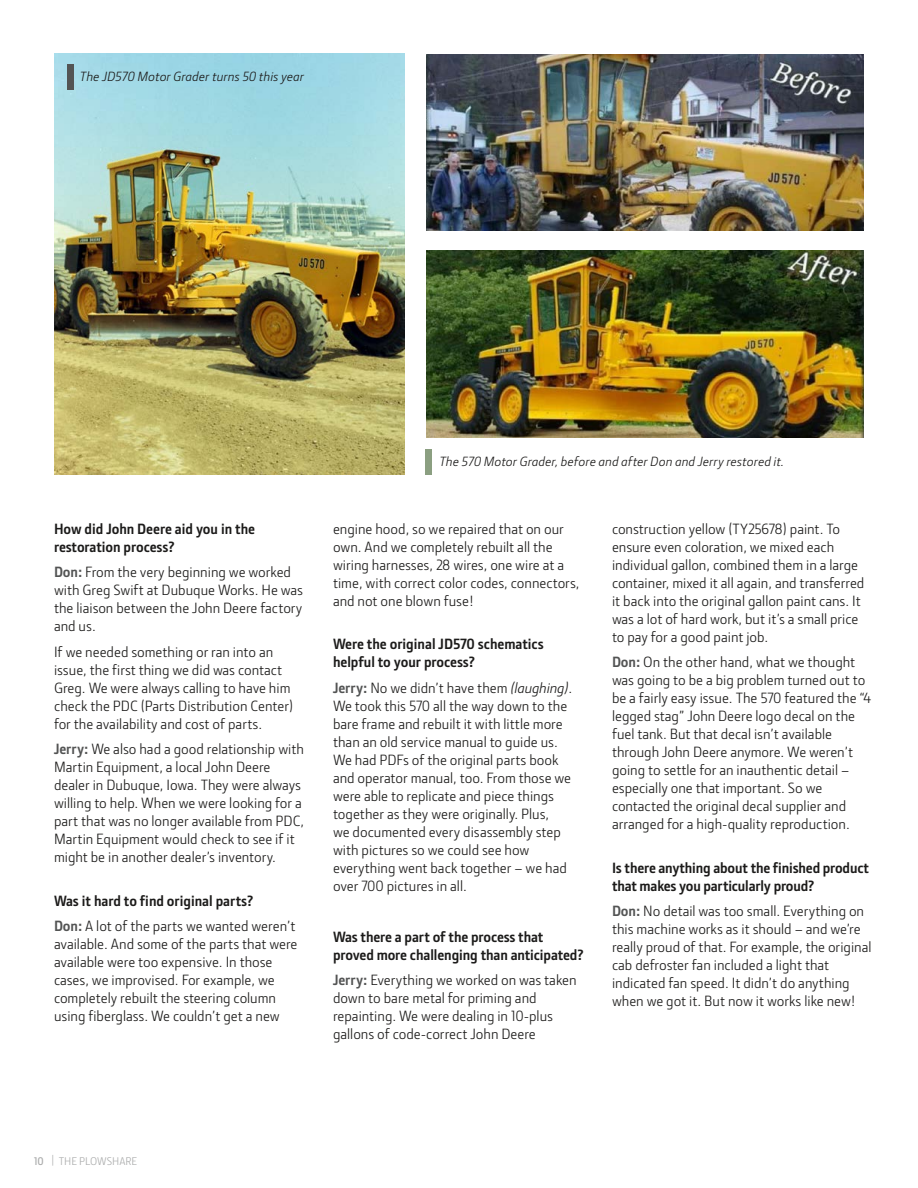
<style>
.page{position:relative;width:918px;height:1188px;background:#fff}
.page>*{position:absolute;margin:0;border:0;box-sizing:border-box;transform-origin:0 0}
.t1{font:15px/18px "JD Sans Pro";color:#1c1b1a}
.t2{font:700 15px/18px "JD Sans Pro";letter-spacing:-.01em;color:#1c1b1a}
.t3{font:italic 13.5px "JD Sans Pro";letter-spacing:.01em;color:#1c1b1a}
.t4{font:11.25px "JD Sans Pro";color:#abacac}
.s1{font-weight:700;color:#535454}
.s2{color:#535454}
.s3{font-weight:400}
.s4{font-style:italic}
.s5{font-weight:600}
</style>
<div class="page">
<img style="left:426px;top:54px;width:438px;height:177px">
<img style="left:426px;top:250px;width:438px;height:188px">
<div style="left:426px;top:449px;width:6px;height:26px;background:#8b9f81"></div>
<img style="left:54px;top:53px;width:351px;height:421px">
<div style="left:68px;top:64px;width:6px;height:26px;background:#535454"></div>
<p class="t3" style="left:80px;top:68px;width:226px">The JD570 Motor Grader turns 50 this year</p>
<p class="t2" style="left:54px;top:519px;width:203px">How did John Deere aid you in the restoration process?</p>
<p class="t1" style="left:54px;top:563px;width:251px"><span class="s1">Don:</span> From the very beginning we worked with Greg Swift at Dubuque Works. He was the liaison between the John Deere factory and us.</p>
<p class="t1" style="left:54px;top:642px;width:241px">If we needed something or ran into an issue, the first thing we did was contact Greg. We were always calling to have him check the PDC (Parts Distribution Center) for the availability and cost of parts.</p>
<p class="t1" style="left:54px;top:740px;width:252px"><span class="s1">Jerry:</span> We also had a good relationship with Martin Equipment, a local John Deere dealer in Dubuque, Iowa. They were always willing to help. When we were looking for a part that was no longer available from PDC, Martin Equipment would check to see if it might be in another dealer’s inventory.</p>
<p class="t2" style="left:54px;top:887px;width:243px;line-height:25.5px">Was it hard to find original parts?<br><span class="s2">Don:</span> <span class="s3">A lot of the parts we wanted weren’t</span></p>
<p class="t1" style="left:54px;top:935px;width:245px">available. And some of the parts that were available were too expensive. In those cases, we improvised. For example, we completely rebuilt the steering column using fiberglass. We couldn’t get a new</p>
<p class="t3" style="left:439px;top:452px;width:346px">The 570 Motor Grader, before and after Don and Jerry restored it.</p>
<p class="t1" style="left:333px;top:519px;width:248px">engine hood, so we repaired that on our own. And we completely rebuilt all the wiring harnesses, 28 wires, one wire at a time, with correct color codes, connectors, and not one blown fuse!</p>
<p class="t2" style="left:333px;top:635px;width:212px">Were the original JD570 schematics helpful to your process?</p>
<p class="t1" style="left:333px;top:678px;width:241px"><span class="s1">Jerry:</span> No we didn’t have them <span class="s4">(laughing)</span>.<br>We took this 570 all the way down to the bare frame and rebuilt it with little more than an old service manual to guide us.<br>We had PDFs of the original parts book and operator manual, too. From those we were able to replicate and piece things together as they were originally. Plus,<br>we documented every disassembly step with pictures so we could see how everything went back together – we had over 700 pictures in all.</p>
<p class="t2" style="left:333px;top:927px;width:252px">Was there a part of the process that proved more challenging than anticipated?</p>
<p class="t1" style="left:333px;top:971px;width:245px"><span class="s1">Jerry:</span> Everything we worked on was taken down to bare metal for priming and repainting. We were dealing in 10-plus gallons of code-correct John Deere</p>
<p class="t1" style="left:612px;top:519px;width:254px">construction yellow (TY25678) paint. To ensure even coloration, we mixed each individual gallon, combined them in a large container, mixed it all again, and transferred it back into the original gallon paint cans. It was a lot of hard work, but it’s a small price to pay for a good paint job.</p>
<p class="t1" style="left:612px;top:653px;width:261px"><span class="s1">Don:</span> On the other hand, what we thought was going to be a big problem turned out to be a fairly easy issue. The 570 featured the “4 legged stag” John Deere logo decal on the fuel tank. But that decal isn’t available through John Deere anymore. We weren’t going to settle for an inauthentic detail – especially one that important. So we contacted the original decal supplier and arranged for a high-quality reproduction.</p>
<p class="t2" style="left:612px;top:858px;width:259px">Is there anything about the finished product that makes you particularly proud?</p>
<p class="t1" style="left:612px;top:902px;width:261px"><span class="s1">Don:</span> No detail was too small. Everything on this machine works as it should – and we’re really proud of that. For example, the original cab defroster fan included a light that indicated fan speed. It didn’t do anything when we got it. But now it works like new!</p>
<p class="t4" style="left:34px;top:1153px;width:105px"><span class="s5">10</span> | THE PLOWSHARE</p>
</div>
